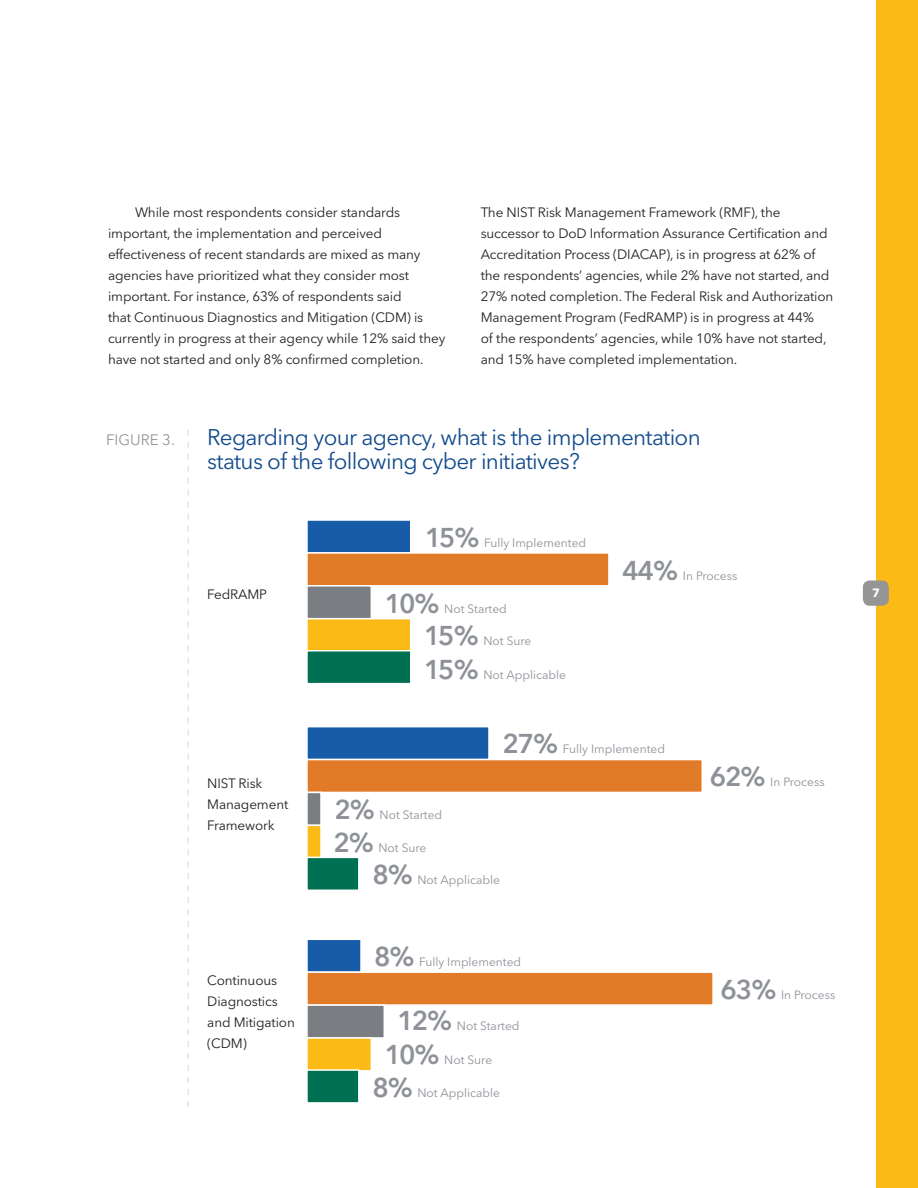
<style>
.page{position:relative;width:918px;height:1188px;background:#fff}
.page>*{position:absolute;margin:0;border:0;box-sizing:border-box;transform-origin:0 0}
.t1{font:600 27px "Avenir Next LT Pro";letter-spacing:-.08em;color:#8e9298}
.Figure_Headline{font:22.5px/24px "Avenir Next LT Pro";letter-spacing:-.03em;color:#134b8d}
.t2{font:15px "Avenir Next LT Pro";color:#959595}
.BODY_INDENT{font:13.5px/21px "Avenir Next LT Pro";letter-spacing:-.01em;color:#231f20}
.BULLET_TEXT{font:13.5px/21px "Avenir Next LT Pro";letter-spacing:-.01em;color:#231f20}
.t3{font:12px "Avenir Next LT Pro";color:#8e9298}
.t4{font:700 12px "Avenir Next LT Pro";color:#fff}
</style>
<div class="page">
<div style="left:876px;top:0;width:42px;height:1188px;background:#fcba17"></div>
<div style="left:863px;top:580px;width:26px;height:26px;background:#959595;border-radius:7px"></div>
<svg style="left:188px;top:430px;width:1px;height:677px"></svg>
<div style="left:306px;top:519px;width:106px;height:35px;background:#185ca8;border:2px solid #fff"></div>
<div style="left:306px;top:726px;width:184px;height:34px;background:#185ca8;border:2px solid #fff"></div>
<div style="left:306px;top:939px;width:56px;height:34px;background:#185ca8;border:2px solid #fff"></div>
<div style="left:306px;top:552px;width:304px;height:35px;background:#e27b28;border:2px solid #fff"></div>
<div style="left:306px;top:759px;width:397px;height:34px;background:#e27b28;border:2px solid #fff"></div>
<div style="left:306px;top:971px;width:408px;height:35px;background:#e27b28;border:2px solid #fff"></div>
<div style="left:306px;top:585px;width:66px;height:34px;background:#7a7e83;border:2px solid #fff"></div>
<div style="left:306px;top:792px;width:16px;height:34px;background:#7a7e83;border:2px solid #fff"></div>
<div style="left:306px;top:1004px;width:79px;height:35px;background:#7a7e83;border:2px solid #fff"></div>
<div style="left:306px;top:618px;width:106px;height:34px;background:#fcba17;border:2px solid #fff"></div>
<div style="left:306px;top:825px;width:16px;height:34px;background:#fcba17;border:2px solid #fff"></div>
<div style="left:306px;top:1037px;width:66px;height:35px;background:#fcba17;border:2px solid #fff"></div>
<div style="left:306px;top:650px;width:106px;height:34px;background:#007053;border:2px solid #fff"></div>
<div style="left:306px;top:857px;width:54px;height:34px;background:#007053;border:2px solid #fff"></div>
<div style="left:306px;top:1069px;width:54px;height:35px;background:#007053;border:2px solid #fff"></div>
<p class="BODY_INDENT" style="left:108px;top:202px;width:339px;text-indent:27px">While most respondents consider standards important, the implementation and perceived effectiveness of recent standards are mixed as many agencies have prioritized what they consider most important. For instance, 63% of respondents said<br>that Continuous Diagnostics and Mitigation (CDM) is currently in progress at their agency while 12% said they have not started and only 8% confirmed completion.</p>
<p class="BODY_INDENT" style="left:481px;top:202px;width:354px">The NIST Risk Management Framework (RMF), the successor to DoD Information Assurance Certification and Accreditation Process (DIACAP), is in progress at 62% of the respondents’ agencies, while 2% have not started, and 27% noted completion. The Federal Risk and Authorization Management Program (FedRAMP) is in progress at 44%<br>of the respondents’ agencies, while 10% have not started, and 15% have completed implementation.</p>
<p class="t2" style="left:106px;top:431px;width:70px">FIGURE 3.</p>
<p class="Figure_Headline" style="left:207px;top:425px;width:495px">Regarding your agency, what is the implementation status of the following cyber initiatives?</p>
<p class="BULLET_TEXT" style="left:207px;top:584px;width:61px">FedRAMP</p>
<p class="BULLET_TEXT" style="left:207px;top:772px;width:83px">NIST Risk<br>Management<br>Framework</p>
<p class="BULLET_TEXT" style="left:207px;top:970px;width:89px">Continuous<br>Diagnostics and Mitigation (CDM)</p>
<p class="t1" style="left:425px;top:521px;width:56px">15%</p>
<p class="t3" style="left:484px;top:535px;width:104px">Fully Implemented</p>
<p class="t1" style="left:385px;top:587px;width:56px">10%</p>
<p class="t3" style="left:444px;top:601px;width:64px">Not Started</p>
<p class="t1" style="left:424px;top:619px;width:56px">15%</p>
<p class="t3" style="left:483px;top:634px;width:50px">Not Sure</p>
<p class="t1" style="left:424px;top:653px;width:56px">15%</p>
<p class="t3" style="left:483px;top:667px;width:84px">Not Applicable</p>
<p class="t1" style="left:622px;top:554px;width:57px">44%</p>
<p class="t3" style="left:683px;top:568px;width:56px">In Process</p>
<p class="t1" style="left:502px;top:727px;width:57px">27%</p>
<p class="t3" style="left:563px;top:742px;width:104px">Fully Implemented</p>
<p class="t1" style="left:334px;top:793px;width:42px">2%</p>
<p class="t3" style="left:380px;top:808px;width:64px">Not Started</p>
<p class="t1" style="left:333px;top:826px;width:42px">2%</p>
<p class="t3" style="left:378px;top:841px;width:50px">Not Sure</p>
<p class="t1" style="left:372px;top:858px;width:42px">8%</p>
<p class="t3" style="left:417px;top:873px;width:84px">Not Applicable</p>
<p class="t1" style="left:374px;top:940px;width:42px">8%</p>
<p class="t3" style="left:419px;top:955px;width:104px">Fully Implemented</p>
<p class="t1" style="left:397px;top:1004px;width:56px">12%</p>
<p class="t3" style="left:457px;top:1019px;width:64px">Not Started</p>
<p class="t1" style="left:385px;top:1038px;width:56px">10%</p>
<p class="t3" style="left:444px;top:1053px;width:50px">Not Sure</p>
<p class="t1" style="left:372px;top:1071px;width:42px">8%</p>
<p class="t3" style="left:417px;top:1085px;width:84px">Not Applicable</p>
<p class="t1" style="left:710px;top:760px;width:57px">62%</p>
<p class="t3" style="left:770px;top:775px;width:56px">In Process</p>
<p class="t1" style="left:721px;top:973px;width:57px">63%</p>
<p class="t3" style="left:781px;top:988px;width:56px">In Process</p>
<p class="t4" style="left:872px;top:586px;width:9px">7</p>
</div>
